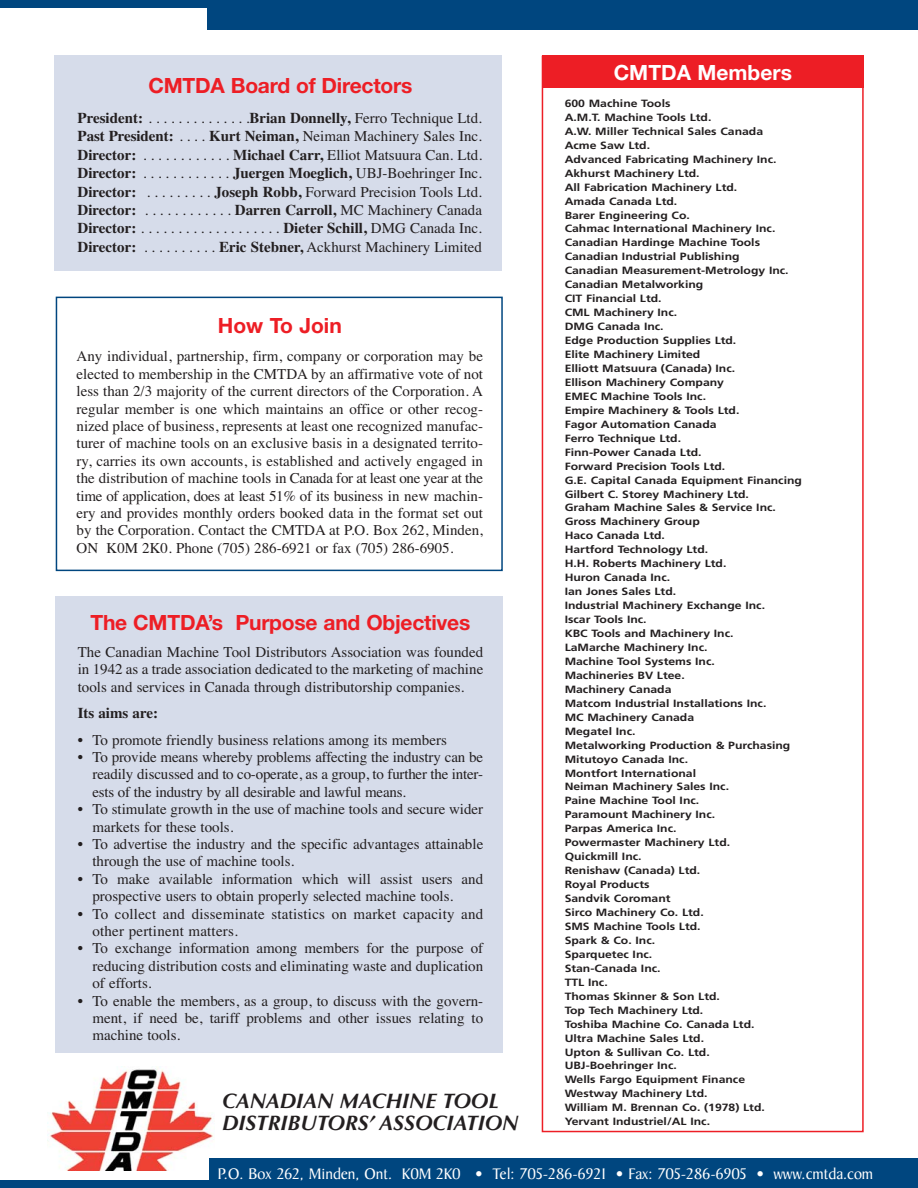
<style>
.page{position:relative;width:918px;height:1188px;background:#fff}
.page>*{position:absolute;margin:0;border:0;box-sizing:border-box;transform-origin:0 0}
.t1{font:700 21px "Helvetica Neue";letter-spacing:-.01em;color:#ed1e25}
.t2{font:italic 700 21px/22.5px "Optima";color:#231f20}
.t3{font:700 21px "Helvetica Neue";color:#fff}
.t4{font:16.5px "Baker Signet";color:#fff}
.t5{font:15px/17.4px "Times";color:#231f20;text-align:justify}
.t6{font:700 15px "Times";color:#231f20}
.t7{font:700 10.5px/14px "Frutiger";color:#231f20;scale:1.16 1}
.s1{font-weight:700}
</style>
<div class="page">
<div style="left:542px;top:56px;width:322px;height:1076px;border:2px solid #ed1e25"></div>
<div style="left:542px;top:56px;width:322px;height:32px;background:#ed1e25"></div>
<div style="left:56px;top:596px;width:447px;height:456px;background:#d6dcea"></div>
<div style="left:55px;top:55px;width:447px;height:216px;background:#d6dcea"></div>
<div style="left:56px;top:297px;width:447px;height:274px;border:2px solid #00467f"></div>
<div style="left:207px;top:0;width:711px;height:30px;background:#00467f"></div>
<img style="left:48px;top:1066px;width:166px;height:105px">
<div style="left:0;top:0;width:229px;height:8px;background:#00467f"></div>
<div style="left:0;top:1181px;width:210px;height:7px;background:#00467f"></div>
<div style="left:210px;top:1158px;width:708px;height:30px;background:#00467f"></div>
<h1 class="t3" style="left:614px;top:65px;width:180px">CMTDA Members</h1>
<p class="t7" style="left:565px;top:97px;width:206px">600 Machine Tools<br>A.M.T. Machine Tools Ltd.<br>A.W. Miller Technical Sales Canada<br>Acme Saw Ltd.<br>Advanced Fabricating Machinery Inc.<br>Akhurst Machinery Ltd.<br>All Fabrication Machinery Ltd.<br>Amada Canada Ltd.<br>Barer Engineering Co.<br>Cahmac International Machinery Inc.<br>Canadian Hardinge Machine Tools<br>Canadian Industrial Publishing<br>Canadian Measurement-Metrology Inc.<br>Canadian Metalworking<br>CIT Financial Ltd.<br>CML Machinery Inc.<br>DMG Canada Inc.<br>Edge Production Supplies Ltd.<br>Elite Machinery Limited<br>Elliott Matsuura (Canada) Inc.<br>Ellison Machinery Company<br>EMEC Machine Tools Inc.<br>Empire Machinery &amp; Tools Ltd.<br>Fagor Automation Canada<br>Ferro Technique Ltd.<br>Finn-Power Canada Ltd.<br>Forward Precision Tools Ltd.<br>G.E. Capital Canada Equipment Financing<br>Gilbert C. Storey Machinery Ltd.<br>Graham Machine Sales &amp; Service Inc.<br>Gross Machinery Group<br>Haco Canada Ltd.<br>Hartford Technology Ltd.<br>H.H. Roberts Machinery Ltd.<br>Huron Canada Inc.<br>Ian Jones Sales Ltd.<br>Industrial Machinery Exchange Inc.<br>Iscar Tools Inc.<br>KBC Tools and Machinery Inc.<br>LaMarche Machinery Inc.<br>Machine Tool Systems Inc.<br>Machineries BV Ltee.<br>Machinery Canada<br>Matcom Industrial Installations Inc.<br>MC Machinery Canada<br>Megatel Inc.<br>Metalworking Production &amp; Purchasing<br>Mitutoyo Canada Inc.<br>Montfort International<br>Neiman Machinery Sales Inc.<br>Paine Machine Tool Inc.<br>Paramount Machinery Inc.<br>Parpas America Inc.<br>Powermaster Machinery Ltd.<br>Quickmill Inc.<br>Renishaw (Canada) Ltd.<br>Royal Products<br>Sandvik Coromant<br>Sirco Machinery Co. Ltd.<br>SMS Machine Tools Ltd.<br>Spark &amp; Co. Inc.<br>Sparquetec Inc.<br>Stan-Canada Inc.<br>TTL Inc.<br>Thomas Skinner &amp; Son Ltd.<br>Top Tech Machinery Ltd.<br>Toshiba Machine Co. Canada Ltd.<br>Ultra Machine Sales Ltd.<br>Upton &amp; Sullivan Co. Ltd.<br>UBJ-Boehringer Inc.<br>Wells Fargo Equipment Finance<br>Westway Machinery Ltd.<br>William M. Brennan Co. (1978) Ltd.<br>Yervant Industriel/AL Inc.</p>
<h1 class="t1" style="left:148px;top:78px;width:265px">CMTDA Board of Directors</h1>
<p class="t5" style="left:78px;top:110px;width:406px;line-height:18.5px"><span class="s1">President:</span> . . . . . . . . . . . . . .<span class="s1">Brian Donnelly,</span> Ferro Technique Ltd.<br><span class="s1">Past President:</span> . . . . <span class="s1">Kurt Neiman,</span> Neiman Machinery Sales Inc.<br><span class="s1">Director:</span> . . . . . . . . . . . . <span class="s1">Michael Carr,</span> Elliot Matsuura Can. Ltd.<br><span class="s1">Director:</span> . . . . . . . . . . . . <span class="s1">Juergen Moeglich,</span> UBJ-Boehringer Inc.<br><span class="s1">Director:</span> . . . . . . . . . <span class="s1">Joseph Robb,</span> Forward Precision Tools Ltd.<br><span class="s1">Director:</span> . . . . . . . . . . . . <span class="s1">Darren Carroll,</span> MC Machinery Canada <span class="s1">Director:</span> . . . . . . . . . . . . . . . . . . . <span class="s1">Dieter Schill,</span> DMG Canada Inc.<br><span class="s1">Director:</span> . . . . . . . . . . <span class="s1">Eric Stebner,</span> Ackhurst Machinery Limited</p>
<h1 class="t1" style="left:218px;top:318px;width:126px">How To Join</h1>
<p class="t5" style="left:77px;top:349px;width:408px">Any individual, partnership, firm, company or corporation may be elected to membership in the CMTDA by an affirmative vote of not less than 2/3 majority of the current directors of the Corporation. A regular member is one which maintains an office or other recog&shy;nized place of business, represents at least one recognized manufac&shy;turer of machine tools on an exclusive basis in a designated territo&shy;ry, carries its own accounts, is established and actively engaged in the distribution of machine tools in Canada for at least one year at the time of application, does at least 51% of its business in new machin&shy;ery and provides monthly orders booked data in the format set out by the Corporation. Contact the CMTDA at P.O. Box 262, Minden, ON K0M 2K0. Phone (705) 286-6921 or fax (705) 286-6905.</p>
<h1 class="t1" style="left:90px;top:615px;width:381px">The CMTDA’s Purpose and Objectives</h1>
<p class="t5" style="left:78px;top:645px;width:407px">The Canadian Machine Tool Distributors Association was founded in 1942 as a trade association dedicated to the marketing of machine tools and services in Canada through distributorship companies.</p>
<p class="t6" style="left:78px;top:708px;width:82px">Its aims are:</p>
<p class="t5" style="left:78px;top:732px;width:371px">• To promote friendly business relations among its members</p>
<p class="t5" style="left:92px;top:750px;width:392px;text-indent:-15px">• To provide means whereby problems affecting the industry can be readily discussed and to co-operate, as a group, to further the inter&shy;ests of the industry by all desirable and lawful means.</p>
<p class="t5" style="left:92px;top:802px;width:392px;text-indent:-15px">• To stimulate growth in the use of machine tools and secure wider markets for these tools.</p>
<p class="t5" style="left:92px;top:837px;width:392px;text-indent:-15px">• To advertise the industry and the specific advantages attainable through the use of machine tools.</p>
<p class="t5" style="left:92px;top:871px;width:392px;text-indent:-15px">• To make available information which will assist users and prospective users to obtain properly selected machine tools.</p>
<p class="t5" style="left:92px;top:906px;width:392px;text-indent:-15px">• To collect and disseminate statistics on market capacity and other pertinent matters.</p>
<p class="t5" style="left:92px;top:941px;width:392px;text-indent:-15px">• To exchange information among members for the purpose of reducing distribution costs and eliminating waste and duplication of efforts.</p>
<p class="t5" style="left:92px;top:993px;width:392px;text-indent:-15px">• To enable the members, as a group, to discuss with the govern&shy;ment, if need be, tariff problems and other issues relating to machine tools.</p>
<h1 class="t2" style="left:222px;top:1091px;width:298px">CANADIAN MACHINE TOOL<br>DISTRIBUTORS’ ASSOCIATION</h1>
<p class="t4" style="left:218px;top:1167px;width:657px">P.O. Box 262, Minden, Ont. K0M 2K0 • Tel: 705-286-6921 • Fax: 705-286-6905 • www.cmtda.com</p>
</div>
